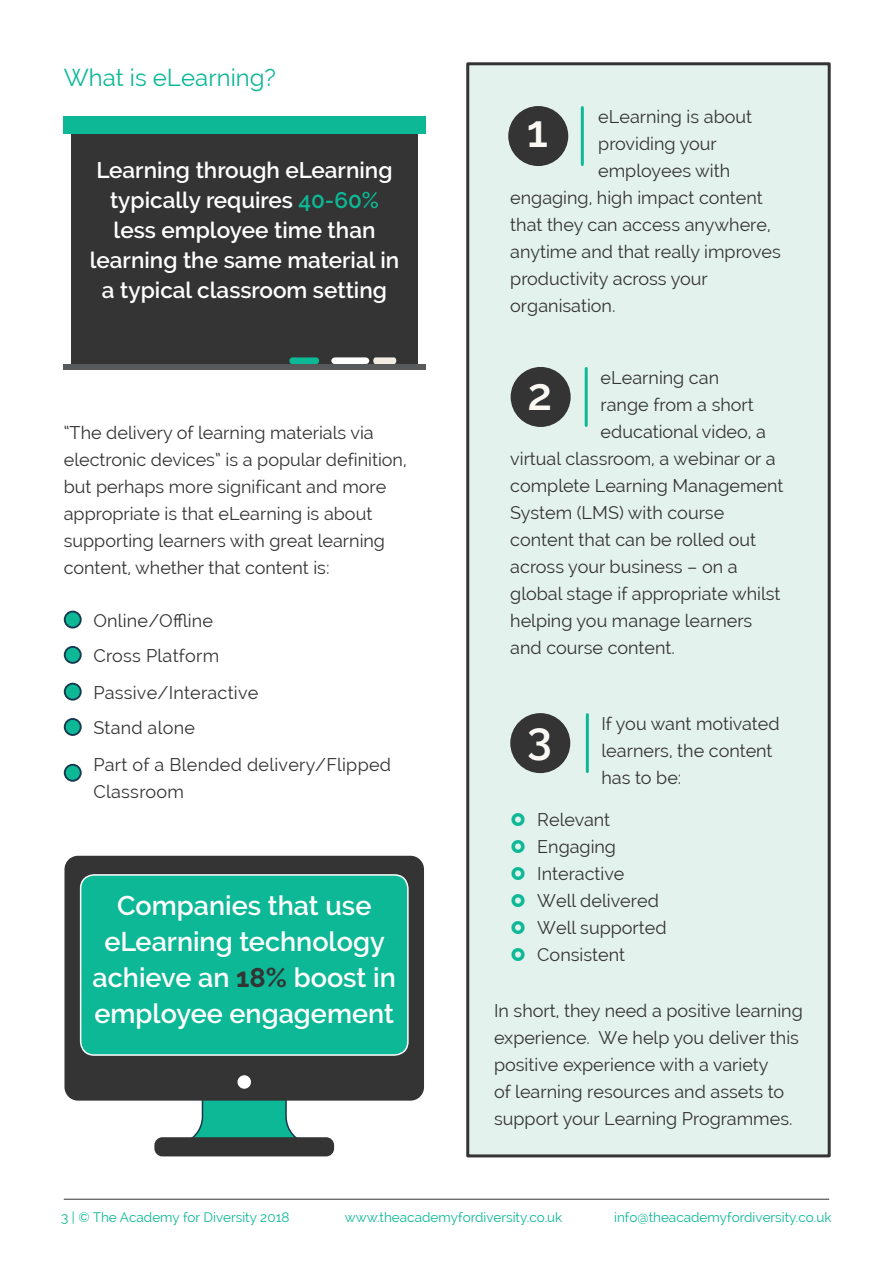
<style>
.page{position:relative;width:893px;height:1263px;background:#fff}
.page>*{position:absolute;margin:0;border:0;box-sizing:border-box;transform-origin:0 0}
.t1{font:600 45px "Raleway";color:#fcf9f5}
.t2{font:600 27px/36px "Raleway";color:#fff;text-align:center}
.t3{font:24px "Raleway";color:#0db896}
.t4{font:600 22.5px/30px "Raleway";color:#fff;text-align:center}
.t5{font:18px/27px "Raleway";color:#333433}
.t6{font:13.5px "Raleway";color:#0db896}
.s1{color:#0db896}
.s2{font-weight:700;color:#333433}
</style>
<div class="page">
<hr style="left:64px;top:1199px;width:765px;height:1px;background:#343333">
<svg style="left:177px;top:1100px;width:135px;height:37px"></svg>
<div style="left:64px;top:856px;width:360px;height:244px;background:#333433"></div>
<div style="left:466px;top:62px;width:365px;height:1095px;background:#e4f2ed;border:3px solid #333433"></div>
<div style="left:510px;top:713px;width:60px;height:60px;background:#333433;border-radius:50%"></div>
<div style="left:71px;top:134px;width:347px;height:230px;background:#333433"></div>
<div style="left:63px;top:116px;width:363px;height:18px;background:#0db896"></div>
<svg style="left:331px;top:357px;width:65px;height:7px"></svg>
<div style="left:289px;top:357px;width:30px;height:7px;background:#0db896;border-radius:3px"></div>
<svg style="left:64px;top:718px;width:18px;height:18px"></svg>
<div style="left:66px;top:720px;width:14px;height:14px;background:#0db896;border-radius:50%"></div>
<svg style="left:64px;top:764px;width:18px;height:18px"></svg>
<div style="left:66px;top:766px;width:14px;height:14px;background:#0db896;border-radius:50%"></div>
<svg style="left:64px;top:611px;width:18px;height:17px"></svg>
<div style="left:66px;top:612px;width:14px;height:15px;background:#0db896;border-radius:50%"></div>
<svg style="left:64px;top:646px;width:18px;height:18px"></svg>
<div style="left:66px;top:648px;width:14px;height:14px;background:#0db896;border-radius:50%"></div>
<svg style="left:64px;top:683px;width:18px;height:18px"></svg>
<div style="left:66px;top:685px;width:14px;height:14px;background:#0db896;border-radius:50%"></div>
<div style="left:508px;top:106px;width:60px;height:60px;background:#333433;border-radius:50%"></div>
<div style="left:511px;top:367px;width:60px;height:60px;background:#333433;border-radius:50%"></div>
<hr style="left:581px;top:108px;width:3px;height:57px;background:#0db896">
<hr style="left:585px;top:368px;width:3px;height:57px;background:#0db896">
<hr style="left:586px;top:715px;width:3px;height:57px;background:#0db896">
<div style="left:154px;top:1137px;width:180px;height:19px;background:#333433;border-radius:8px"></div>
<div style="left:237px;top:1075px;width:14px;height:14px;background:#fff;border-radius:50%"></div>
<div style="left:81px;top:875px;width:327px;height:180px;background:#0db896;border-radius:14px"></div>
<div style="left:80px;top:874px;width:329px;height:182px;border:2px solid #fff;border-radius:14px"></div>
<div style="left:63px;top:364px;width:363px;height:6px;background:#58595b"></div>
<h3 class="t3" style="left:64px;top:64px;width:214px">What is eLearning?</h3>
<p class="t4" style="left:90px;top:155px;width:311px">Learning through eLearning typically requires <span class="s1">40-60% </span>less employee time than learning the same material in a typical classroom setting</p>
<p class="t5" style="left:64px;top:419px;width:344px">“The delivery of learning materials via electronic devices” is a popular definition, but perhaps more significant and more appropriate is that eLearning is about supporting learners with great learning content, whether that content is:</p>
<p class="t5" style="left:93px;top:602px;width:166px;line-height:36px">Online/Offline<br>Cross Platform<br>Passive/Interactive</p>
<p class="t5" style="left:93px;top:709px;width:299px;line-height:37.2px">Stand alone<br>Part of a Blended delivery/Flipped</p>
<p class="t5" style="left:93px;top:778px;width:92px">Classroom</p>
<h2 class="t2" style="left:93px;top:887px;width:305px">Companies that use eLearning technology achieve an <span class="s2">18%</span> boost in employee engagement</h2>
<p class="t5" style="left:598px;top:103px;width:155px">eLearning is about</p>
<p class="t5" style="left:598px;top:130px;width:120px">providing your</p>
<p class="t5" style="left:598px;top:157px;width:133px">employees with</p>
<p class="t5" style="left:510px;top:184px;width:254px">engaging, high impact content</p>
<p class="t5" style="left:510px;top:211px;width:262px">that they can access anywhere,</p>
<p class="t5" style="left:510px;top:238px;width:272px">anytime and that really improves</p>
<p class="t5" style="left:510px;top:265px;width:199px">productivity across your</p>
<p class="t5" style="left:510px;top:292px;width:107px">organisation.</p>
<h1 class="t1" style="left:527px;top:105px;width:23px">1</h1>
<p class="t5" style="left:601px;top:364px;width:120px">eLearning can</p>
<p class="t5" style="left:601px;top:391px;width:155px">range from a short</p>
<p class="t5" style="left:601px;top:418px;width:167px">educational video, a</p>
<p class="t5" style="left:510px;top:445px;width:267px">virtual classroom, a webinar or a</p>
<p class="t5" style="left:510px;top:472px;width:275px">complete Learning Management</p>
<p class="t5" style="left:510px;top:499px;width:215px">System (LMS) with course</p>
<p class="t5" style="left:510px;top:526px;width:247px">content that can be rolled out</p>
<p class="t5" style="left:510px;top:553px;width:229px">across your business – on a</p>
<p class="t5" style="left:510px;top:580px;width:272px">global stage if appropriate whilst</p>
<p class="t5" style="left:510px;top:607px;width:244px">helping you manage learners</p>
<p class="t5" style="left:510px;top:634px;width:166px">and course content.</p>
<h1 class="t1" style="left:528px;top:368px;width:26px">2</h1>
<h1 class="t1" style="left:527px;top:713px;width:26px">3</h1>
<p class="t5" style="left:601px;top:710px;width:180px">If you want motivated learners, the content has to be:</p>
<p class="t5" style="left:537px;top:806px;width:131px">Relevant<br>Engaging<br>Interactive<br>Well delivered<br>Well supported<br>Consistent</p>
<p class="t5" style="left:494px;top:997px;width:310px">In short, they need a positive learning experience. We help you deliver this positive experience with a variety<br>of learning resources and assets to support your Learning Programmes.</p>
<p class="t6" style="left:61px;top:1209px;width:230px">3 | © The Academy for Diversity 2018</p>
<p class="t6" style="left:345px;top:1209px;width:219px">www.theacademyfordiversity.co.uk</p>
<p class="t6" style="left:614px;top:1209px;width:219px">info@theacademyfordiversity.co.uk</p>
</div>
